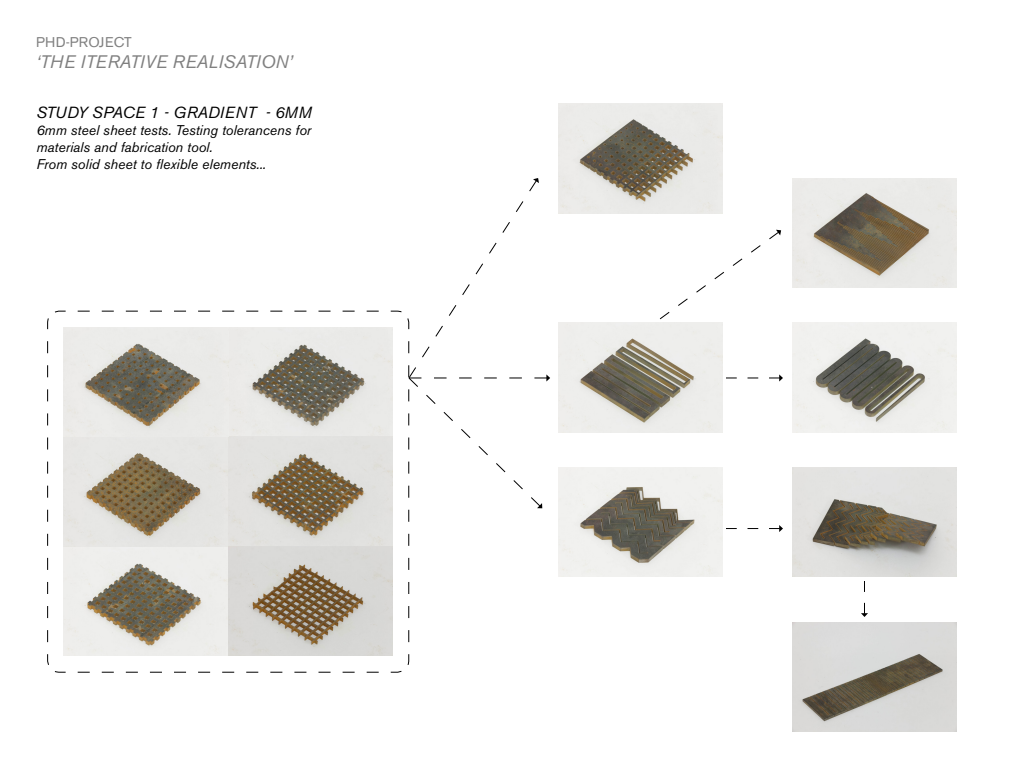
<style>
.page{position:relative;width:1024px;height:768px;background:#fff}
.page>*{position:absolute;margin:0;border:0;box-sizing:border-box;transform-origin:0 0}
.t1{font:italic 18px "Akzidenz Grotesk BE";color:#808080}
.t2{font:italic 16px "Akzidenz Grotesk BE";color:#000}
.t3{font:italic 14px/16.8px "Akzidenz Grotesk BE";color:#000}
.t4{font:14px "Akzidenz Grotesk BE";letter-spacing:.02em;color:#808080}
</style>
<div class="page">
<img style="left:792px;top:622px;width:164px;height:110px">
<img style="left:792px;top:467px;width:164px;height:110px">
<img style="left:558px;top:467px;width:164px;height:110px">
<img style="left:558px;top:323px;width:164px;height:109px">
<img style="left:558px;top:104px;width:164px;height:109px">
<img style="left:792px;top:178px;width:164px;height:110px">
<img style="left:792px;top:323px;width:164px;height:109px">
<svg style="left:78px;top:672px;width:301px;height:1px"></svg>
<svg style="left:47px;top:311px;width:362px;height:361px"></svg>
<svg style="left:409px;top:178px;width:141px;height:464px"></svg>
<svg style="left:726px;top:374px;width:57px;height:8px"></svg>
<svg style="left:726px;top:525px;width:57px;height:7px"></svg>
<svg style="left:861px;top:581px;width:7px;height:36px"></svg>
<svg style="left:660px;top:230px;width:121px;height:89px"></svg>
<p class="t4" style="left:36px;top:33px;width:97px">PHD-PROJECT</p>
<p class="t1" style="left:36px;top:51px;width:258px">‘THE ITERATIVE REALISATION’</p>
<p class="t2" style="left:36px;top:103px;width:277px">STUDY SPACE 1 - GRADIENT - 6MM</p>
<p class="t3" style="left:36px;top:122px;width:276px">6mm steel sheet tests. Testing tolerancens for materials and fabrication tool.</p>
<p class="t3" style="left:36px;top:155px;width:231px">From solid sheet to flexible elements...</p>
</div>
